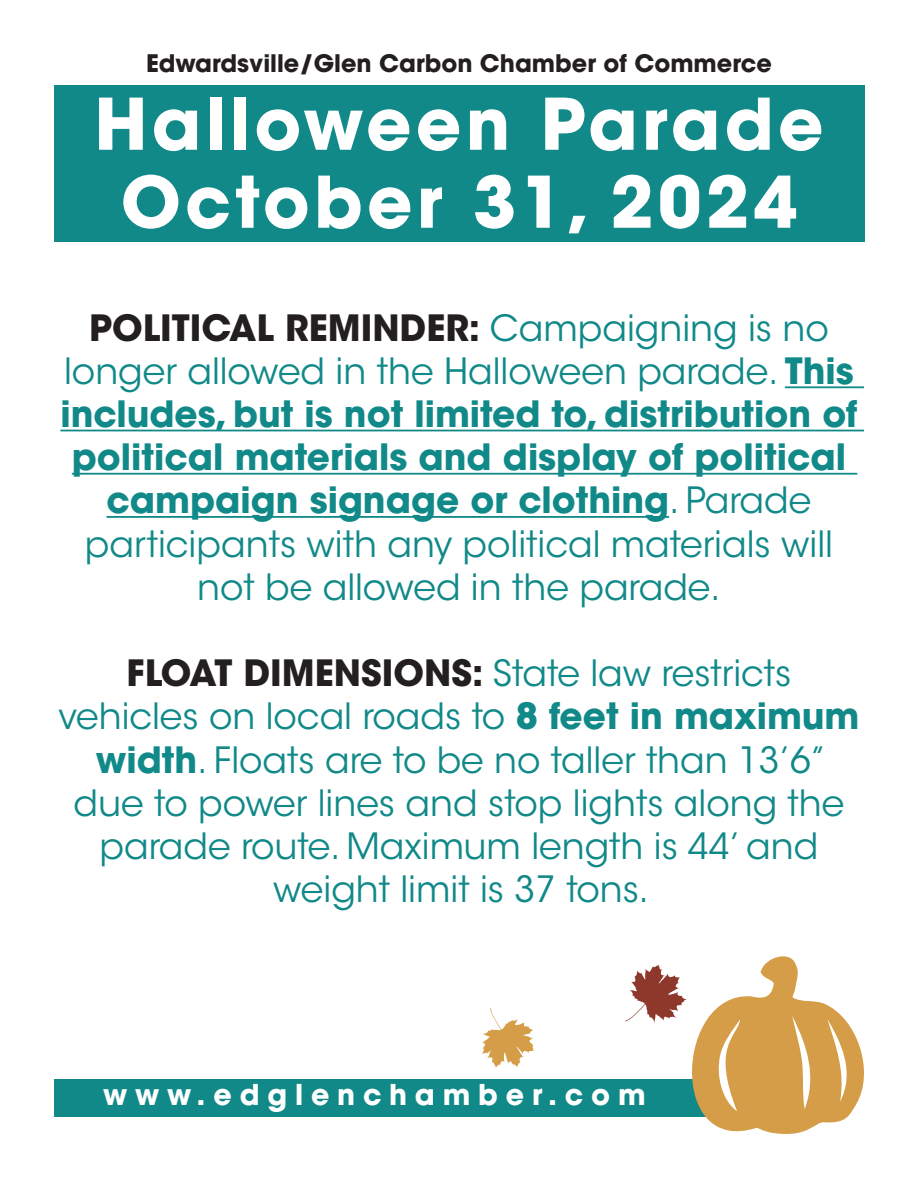
<style>
.page{position:relative;width:918px;height:1188px;background:#fff}
.page>*{position:absolute;margin:0;border:0;box-sizing:border-box;transform-origin:0 0}
.Body_copy{font:700 70.5px "ITC Avant Garde Std";letter-spacing:.06em;color:#fff}
.t1{font:36px/43.2px "ITC Avant Garde Std";color:#108988;text-align:center}
.Body_copy-2{font:700 28.5px "ITC Avant Garde Std";letter-spacing:.275em;color:#fff}
.Body_copy-3{font:700 24px "ITC Avant Garde Std";color:#231f20}
.s1{font-weight:700;color:#231f20}
.s2{font-weight:700}
</style>
<div class="page">
<div style="left:54px;top:86px;width:810px;height:156px;background:#108988"></div>
<div style="left:54px;top:1079px;width:733px;height:38px;background:#108988"></div>
<svg style="left:482px;top:1008px;width:52px;height:60px"></svg>
<svg style="left:625px;top:956px;width:239px;height:178px"></svg>
<hr style="left:785px;top:386px;width:79px;height:2px;background:#108988">
<hr style="left:60px;top:430px;width:804px;height:1px;background:#108988">
<hr style="left:72px;top:473px;width:785px;height:2px;background:#108988">
<hr style="left:106px;top:516px;width:563px;height:2px;background:#108988">
<p class="Body_copy-3" style="left:146px;top:47px;width:627px">Edwardsville/Glen Carbon Chamber of Commerce</p>
<p class="Body_copy" style="left:94px;top:78px;width:731px">Halloween Parade</p>
<p class="Body_copy" style="left:121px;top:156px;width:678px">October 31, 2024</p>
<p class="t1" style="left:60px;top:306px;width:799px"><span class="s1">POLITICAL REMINDER:</span> Campaigning is no longer allowed in the Halloween parade. <span class="s2">This includes, but is not limited to, distribution of political materials and display of political campaign signage or clothing</span>. Parade participants with any political materials will not be allowed in the parade.</p>
<p class="t1" style="left:58px;top:652px;width:803px"><span class="s1">FLOAT DIMENSIONS:</span> State law restricts vehicles on local roads to <span class="s2">8 feet in maximum width</span>. Floats are to be no taller than 13’6” due to power lines and stop lights along the parade route. Maximum length is 44’ and weight limit is 37 tons.</p>
<p class="Body_copy-2" style="left:103px;top:1076px;width:544px">www.edglenchamber.com</p>
</div>
